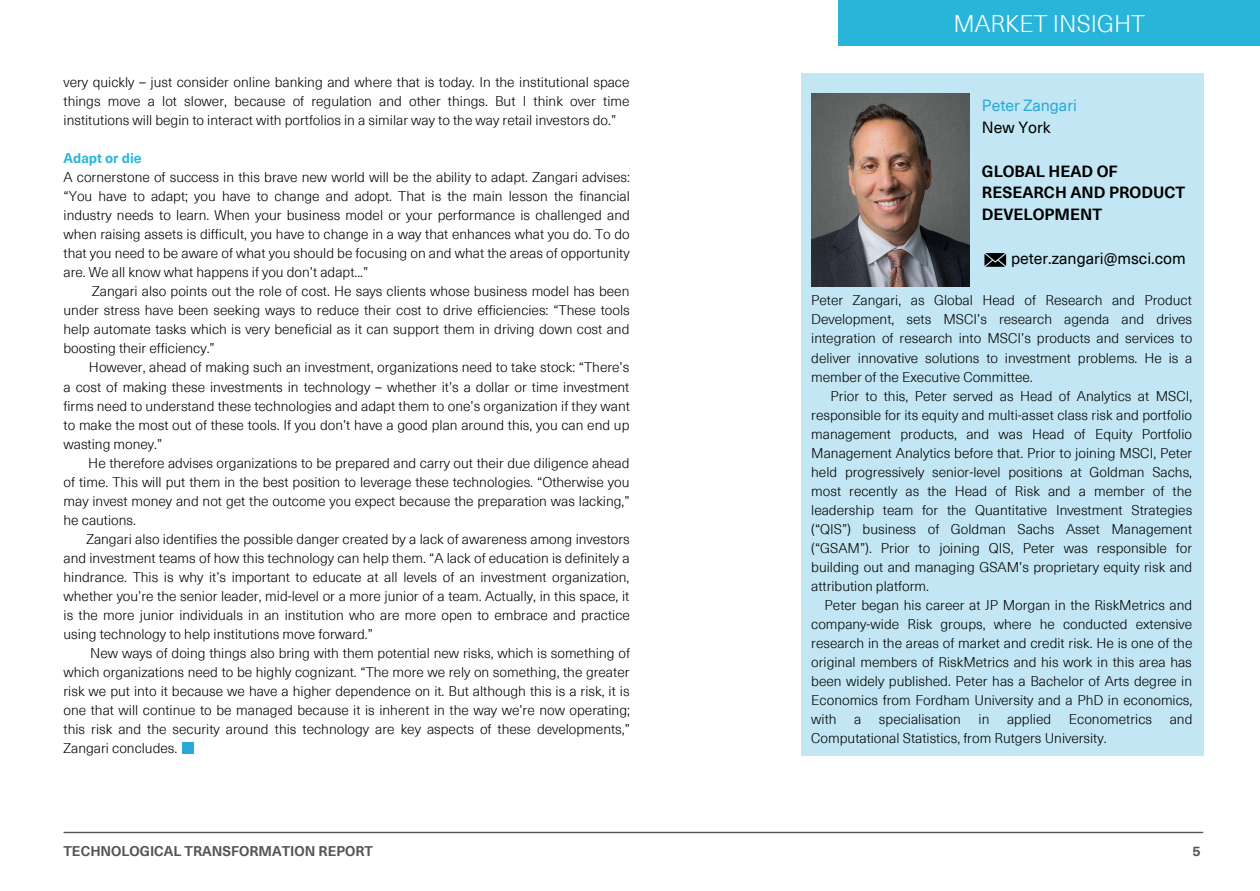
<style>
.page{position:relative;width:1260px;height:891px;background:#fff}
.page>*{position:absolute;margin:0;border:0;box-sizing:border-box;transform-origin:0 0}
.t1{font:300 23.45px "Neue Haas Unica W06";color:#fff}
.t2{font:700 15.84px/21.9px "Neue Haas Unica W06";color:#000}
.t3{font:15.84px "Neue Haas Unica W06";color:#000}
.t4{font:15.84px "Neue Haas Unica W06";color:#2aa9d7}
.t5{font:300 13.74px/19.1px "Neue Haas Unica W06";color:#000;text-align:justify}
.t6{font:700 13.74px "Neue Haas Unica W06";color:#545454}
.t7{font:700 13.74px "Neue Haas Unica W06";color:#29b5da}
</style>
<div class="page">
<div style="left:839px;top:0;width:421px;height:46px;background:#29b5da"></div>
<svg style="left:64px;top:831px;width:1139px;height:2px;background:#979797"></svg>
<div style="left:182px;top:742px;width:11px;height:12px;background:#2aa9d7"></div>
<div style="left:801px;top:73px;width:403px;height:682px;background:#c2e6f3"></div>
<img style="left:811px;top:94px;width:158px;height:193px">
<svg style="left:984px;top:253px;width:22px;height:14px"></svg>
<p class="t5" style="left:64px;top:72px;width:568px">very quickly – just consider online banking and where that is today. In the institutional space things move a lot slower, because of regulation and other things. But I think over time institutions will begin to interact with portfolios in a similar way to the way retail investors do.”</p>
<p class="t7" style="left:64px;top:147px;width:80px">Adapt or die</p>
<p class="t5" style="left:64px;top:167px;width:568px">A cornerstone of success in this brave new world will be the ability to adapt. Zangari advises: “You have to adapt; you have to change and adopt. That is the main lesson the financial industry needs to learn. When your business model or your performance is challenged and when raising assets is difficult, you have to change in a way that enhances what you do. To do that you need to be aware of what you should be focusing on and what the areas of opportunity are. We all know what happens if you don’t adapt...”</p>
<p class="t5" style="left:64px;top:281px;width:568px;text-indent:29px">Zangari also points out the role of cost. He says clients whose business model has been under stress have been seeking ways to reduce their cost to drive efficiencies: “These tools help automate tasks which is very beneficial as it can support them in driving down cost and boosting their efficiency.”</p>
<p class="t5" style="left:64px;top:357px;width:568px;text-indent:25px">However, ahead of making such an investment, organizations need to take stock: “There’s a cost of making these investments in technology – whether it’s a dollar or time investment firms need to understand these technologies and adapt them to one’s organization if they want to make the most out of these tools. If you don’t have a good plan around this, you can end up wasting money.”</p>
<p class="t5" style="left:64px;top:452px;width:568px;text-indent:25px">He therefore advises organizations to be prepared and carry out their due diligence ahead of time. This will put them in the best position to leverage these technologies. “Otherwise you may invest money and not get the outcome you expect because the preparation was lacking,” he cautions.</p>
<p class="t5" style="left:64px;top:528px;width:568px;text-indent:23px">Zangari also identifies the possible danger created by a lack of awareness among investors and investment teams of how this technology can help them. “A lack of education is definitely a hindrance. This is why it’s important to educate at all levels of an investment organization, whether you’re the senior leader, mid-level or a more junior of a team. Actually, in this space, it is the more junior individuals in an institution who are more open to embrace and practice using technology to help institutions move forward.”</p>
<p class="t5" style="left:64px;top:643px;width:568px;text-indent:27px">New ways of doing things also bring with them potential new risks, which is something of which organizations need to be highly cognizant. “The more we rely on something, the greater risk we put into it because we have a higher dependence on it. But although this is a risk, it is one that will continue to be managed because it is inherent in the way we’re now operating; this risk and the security around this technology are key aspects of these developments,” Zangari concludes.</p>
<h1 class="t1" style="left:953px;top:4px;width:193px">MARKET INSIGHT</h1>
<p class="t4" style="left:982px;top:92px;width:96px">Peter Zangari</p>
<p class="t3" style="left:982px;top:114px;width:70px">New York</p>
<p class="t2" style="left:982px;top:159px;width:205px">GLOBAL HEAD OF<br>RESEARCH AND PRODUCT<br>DEVELOPMENT</p>
<p class="t3" style="left:1011px;top:245px;width:176px">peter.zangari@msci.com</p>
<p class="t5" style="left:811px;top:290px;width:383px">Peter Zangari, as Global Head of Research and Product Development, sets MSCI’s research agenda and drives integration of research into MSCI’s products and services to deliver innovative solutions to investment problems. He is a member of the Executive Committee.</p>
<p class="t5" style="left:811px;top:385px;width:383px;text-indent:19px">Prior to this, Peter served as Head of Analytics at MSCI, responsible for its equity and multi-asset class risk and portfolio management products, and was Head of Equity Portfolio Management Analytics before that. Prior to joining MSCI, Peter held progressively senior-level positions at Goldman Sachs, most recently as the Head of Risk and a member of the leadership team for the Quantitative Investment Strategies (“QIS”) business of Goldman Sachs Asset Management (“GSAM”). Prior to joining QIS, Peter was responsible for building out and managing GSAM’s proprietary equity risk and attribution platform.</p>
<p class="t5" style="left:811px;top:595px;width:383px;text-indent:13px">Peter began his career at JP Morgan in the RiskMetrics and company-wide Risk groups, where he conducted extensive research in the areas of market and credit risk. He is one of the original members of RiskMetrics and his work in this area has been widely published. Peter has a Bachelor of Arts degree in Economics from Fordham University and a PhD in economics, with</p>
<p class="t5" style="left:854px;top:709px;width:9px">a</p>
<p class="t5" style="left:879px;top:709px;width:83px">specialisation</p>
<p class="t5" style="left:979px;top:709px;width:12px">in</p>
<p class="t5" style="left:1007px;top:709px;width:46px">applied</p>
<p class="t5" style="left:1069px;top:709px;width:85px">Econometrics</p>
<p class="t5" style="left:1170px;top:709px;width:24px">and</p>
<p class="t5" style="left:811px;top:728px;width:297px">Computational Statistics, from Rutgers University.</p>
<p class="t6" style="left:64px;top:840px;width:311px">TECHNOLOGICAL TRANSFORMATION REPORT</p>
<p class="t6" style="left:1192px;top:840px;width:10px">5</p>
</div>
